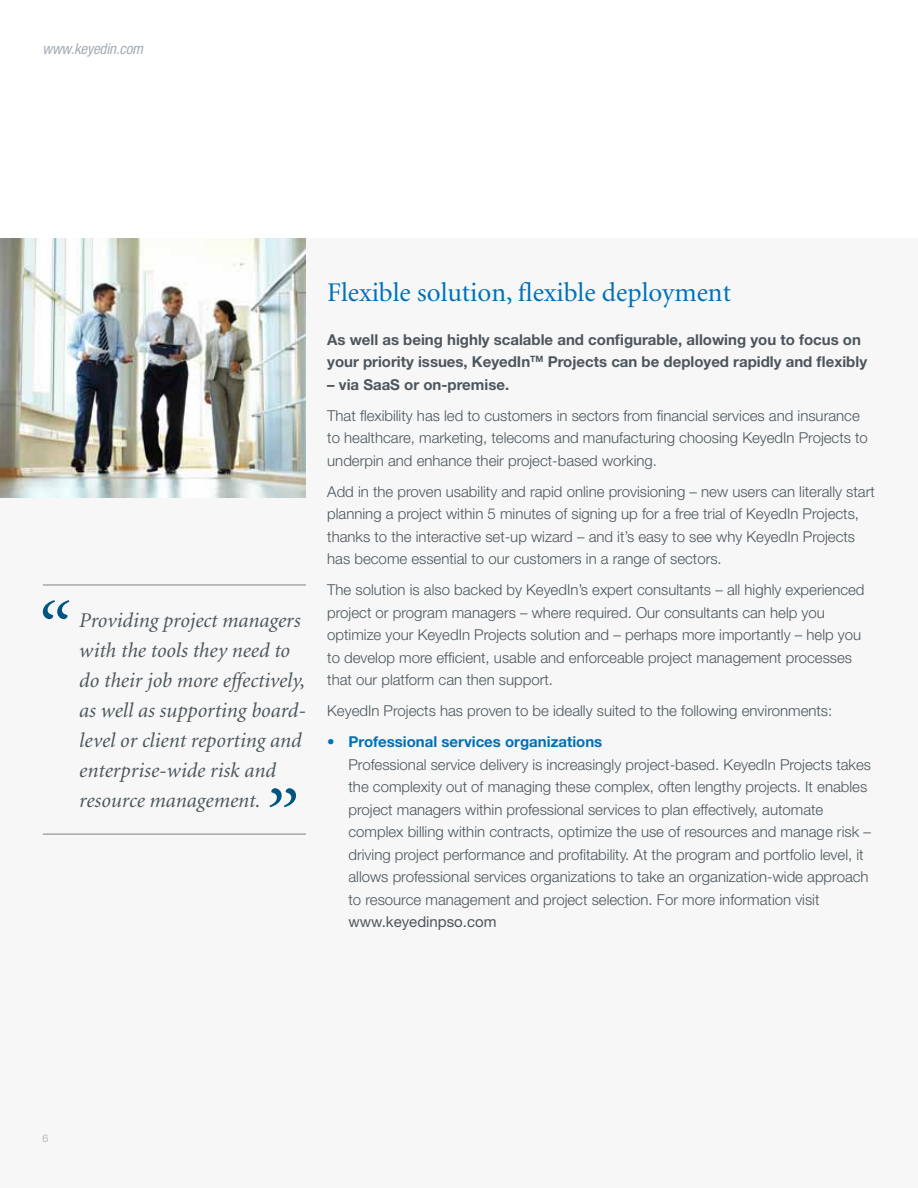
<style>
.page{position:relative;width:918px;height:1188px;background:#fff}
.page>*{position:absolute;margin:0;border:0;box-sizing:border-box;transform-origin:0 0}
.t1{font:italic 76.5px "Minion";color:#005681}
.t2{font:27px "Minion";color:#0070ba}
.t3{font:italic 21px/30px "Minion";color:#4c565c}
.t4{font:300 15px/22.5px "Helvetica Neue";color:#4c565c}
.t5{font:700 15px/22.5px "Helvetica Neue";color:#4c565c}
.t6{font:15px "Helvetica Neue";color:#4c565c}
.t7{font:italic condensed 15px "Helvetica Neue";letter-spacing:-.01em;color:#a5adb4}
.t8{font:300 10.5px "Helvetica Neue";color:#a8a8a7}
.s1{color:#0070ba}
.s2{font-weight:700;color:#0070ba}
</style>
<div class="page">
<div style="left:0;top:238px;width:918px;height:950px;background:#f7f7f7"></div>
<img style="left:0;top:238px;width:306px;height:259px">
<hr style="left:43px;top:833px;width:263px;height:2px;background:#a8a8a7">
<hr style="left:43px;top:584px;width:263px;height:2px;background:#a8a8a7">
<p class="t7" style="left:43px;top:40px;width:102px">www.keyedin.com</p>
<h1 class="t1" style="left:32px;top:593px;width:35px">“</h1>
<h3 class="t3" style="left:79px;top:606px;width:228px">Providing project managers with the tools they need to do their job more effectively, as well as supporting board&shy;level or client reporting and enterprise-wide risk and resource management.</h3>
<h1 class="t1" style="left:260px;top:780px;width:35px">”</h1>
<h2 class="t2" style="left:327px;top:279px;width:405px">Flexible solution, flexible deployment</h2>
<p class="t5" style="left:327px;top:328px;width:541px">As well as being highly scalable and configurable, allowing you to focus on your priority issues, KeyedIn<sup>TM</sup> Projects can be deployed rapidly and flexibly</p>
<p class="t5" style="left:327px;top:373px;width:183px">– via SaaS or on-premise.</p>
<p class="t4" style="left:327px;top:404px;width:542px">That flexibility has led to customers in sectors from financial services and insurance to healthcare, marketing, telecoms and manufacturing choosing KeyedIn Projects to underpin and enhance their project-based working.</p>
<p class="t4" style="left:327px;top:480px;width:549px">Add in the proven usability and rapid online provisioning – new users can literally start planning a project within 5 minutes of signing up for a free trial of KeyedIn Projects, thanks to the interactive set-up wizard – and it’s easy to see why KeyedIn Projects has become essential to our customers in a range of sectors.</p>
<p class="t4" style="left:327px;top:578px;width:539px">The solution is also backed by KeyedIn’s expert consultants – all highly experienced project or program managers – where required. Our consultants can help you optimize your KeyedIn Projects solution and – perhaps more importantly – help you to develop more efficient, usable and enforceable project management processes that our platform can then support.</p>
<p class="t4" style="left:327px;top:699px;width:507px">KeyedIn Projects has proven to be ideally suited to the following environments:</p>
<p class="t4" style="left:349px;top:730px;width:524px;text-indent:-21px"><span class="s1">•</span> <span class="s2">Professional services organizations<br></span>Professional service delivery is increasingly project-based. KeyedIn Projects takes the complexity out of managing these complex, often lengthy projects. It enables project managers within professional services to plan effectively, automate complex billing within contracts, optimize the use of resources and manage risk – driving project performance and profitability. At the program and portfolio level, it allows professional services organizations to take an organization-wide approach to resource management and project selection. For more information visit</p>
<p class="t6" style="left:349px;top:913px;width:150px">www.keyedinpso.com</p>
<p class="t8" style="left:43px;top:1132px;width:7px">6</p>
</div>
